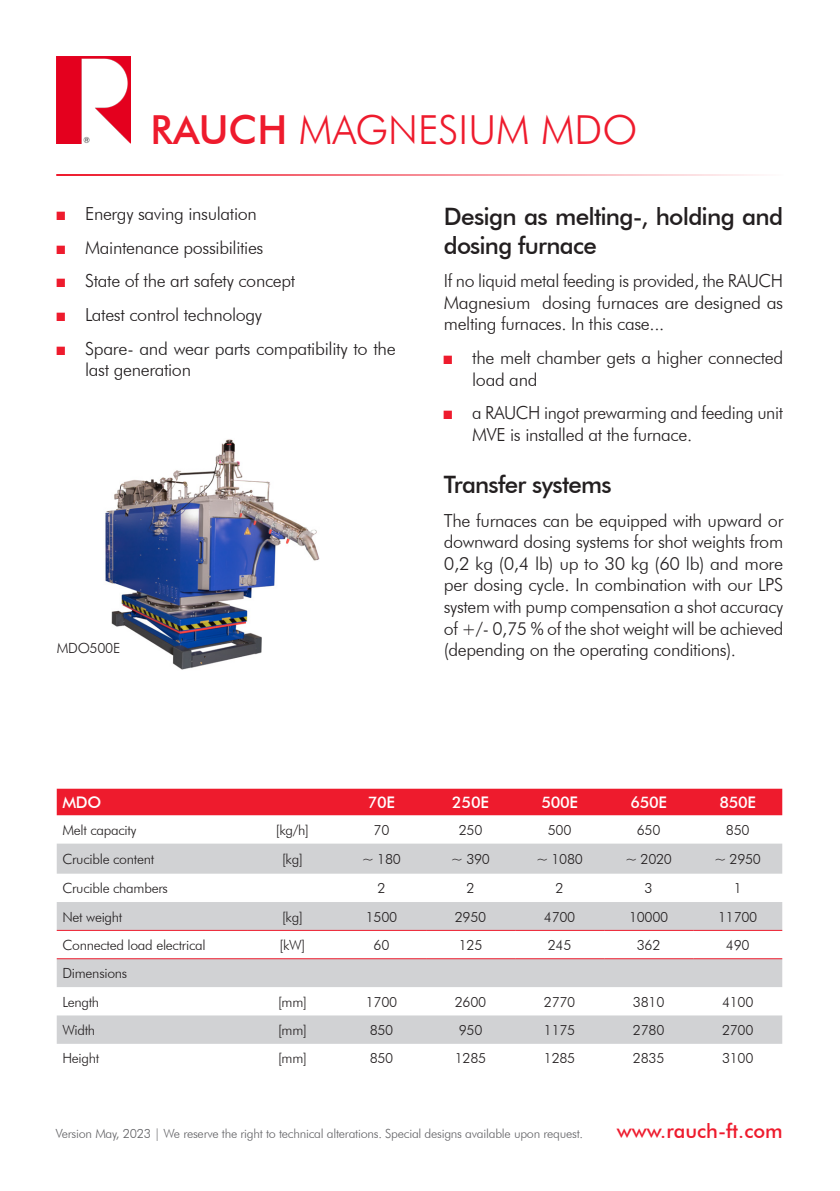
<style>
.page{position:relative;width:840px;height:1191px;background:#fff}
.page>*{position:absolute;margin:0;border:0;box-sizing:border-box;transform-origin:0 0}
.t1{font:300 40px "Futura BT";color:#ee1b2d}
.Headline{font:500 24px/28.8px "Futura BT";letter-spacing:-.03em;color:#231f20}
.t2{font:500 20px "Futura BT";color:#ee1b2d}
.Body{font:300 18px/21.6px "Futura BT";letter-spacing:-.02em;color:#231f20}
.Zelleninhalt{font:500 16px "Futura BT";letter-spacing:-.02em;color:#fff}
.Zelleninhalt-2{font:300 14px "Futura BT";letter-spacing:-.02em;color:#231f20}
.Bildbeschriftung{font:300 14px "Futura BT";letter-spacing:-.02em;color:#231f20}
.t3{font:300 12.6px "Futura BT";letter-spacing:-.02em;color:#636366}
.s1{font-weight:500}
.s2{font-family:"Arial Narrow";font-weight:400;color:#ee1b2d}
</style>
<div class="page">
<hr style="left:56px;top:174px;width:727px;height:2px;background:#ee1b2d">
<img style="left:56px;top:57px;width:74px;height:86px">
<div style="left:57px;top:788px;width:724px;height:27px;background:#ee1b2d"></div>
<svg style="left:57px;top:843px;width:724px;height:200px;fill:#d1d2d4"></svg>
<hr style="left:57px;top:930px;width:191px;height:1px;background:#ee1b2d">
<hr style="left:248px;top:930px;width:89px;height:1px;background:#ee1b2d">
<hr style="left:337px;top:930px;width:89px;height:1px;background:#ee1b2d">
<hr style="left:426px;top:930px;width:89px;height:1px;background:#ee1b2d">
<hr style="left:515px;top:930px;width:88px;height:1px;background:#ee1b2d">
<hr style="left:603px;top:930px;width:89px;height:1px;background:#ee1b2d">
<hr style="left:692px;top:930px;width:89px;height:1px;background:#ee1b2d">
<hr style="left:57px;top:958px;width:191px;height:1px;background:#ee1b2d">
<hr style="left:248px;top:958px;width:89px;height:1px;background:#ee1b2d">
<hr style="left:337px;top:958px;width:89px;height:1px;background:#ee1b2d">
<hr style="left:426px;top:958px;width:89px;height:1px;background:#ee1b2d">
<hr style="left:515px;top:958px;width:88px;height:1px;background:#ee1b2d">
<hr style="left:603px;top:958px;width:89px;height:1px;background:#ee1b2d">
<hr style="left:692px;top:958px;width:89px;height:1px;background:#ee1b2d">
<img style="left:105px;top:439px;width:215px;height:231px">
<h1 class="t1" style="left:150px;top:105px;width:488px"><span class="s1">RAUCH</span> MAGNESIUM MDO</h1>
<p class="Body" style="left:57px;top:203px;width:201px"><span class="s2">■</span> Energy saving insulation</p>
<p class="Body" style="left:57px;top:236px;width:208px"><span class="s2">■</span> Maintenance possibilities</p>
<p class="Body" style="left:57px;top:270px;width:240px"><span class="s2">■</span> State of the art safety concept</p>
<p class="Body" style="left:57px;top:304px;width:207px"><span class="s2">■</span> Latest control technology</p>
<p class="Body" style="left:85px;top:337px;width:312px;text-indent:-28px"><span class="s2">■</span> Spare- and wear parts compatibility to the last generation</p>
<p class="Bildbeschriftung" style="left:57px;top:639px;width:65px">MDO500E</p>
<p class="Headline" style="left:443px;top:202px;width:341px">Design as melting-, holding and dosing furnace</p>
<p class="Body" style="left:443px;top:270px;width:341px;text-align:justify">If no liquid metal feeding is provided, the RAUCH Magnesium dosing furnaces are designed as melting furnaces. In this case...</p>
<p class="Body" style="left:472px;top:347px;width:312px;text-indent:-28px"><span class="s2">■</span> the melt chamber gets a higher connected load and</p>
<p class="Body" style="left:472px;top:402px;width:312px;text-indent:-28px"><span class="s2">■</span> a RAUCH ingot prewarming and feeding unit<br>MVE is installed at the furnace.</p>
<p class="Headline" style="left:443px;top:470px;width:169px">Transfer systems</p>
<p class="Body" style="left:443px;top:509px;width:341px;text-align:justify">The furnaces can be equipped with upward or downward dosing systems for shot weights from 0,2 kg (0,4 lb) up to 30 kg (60 lb) and more per dosing cycle. In combination with our LPS system with pump compensation a shot accuracy of +/- 0,75 % of the shot weight will be achieved (depending on the operating conditions).</p>
<p class="Zelleninhalt" style="left:62px;top:792px;width:40px">MDO</p>
<p class="Zelleninhalt" style="left:368px;top:792px;width:29px">70E</p>
<p class="Zelleninhalt" style="left:452px;top:792px;width:38px">250E</p>
<p class="Zelleninhalt" style="left:541px;top:792px;width:38px">500E</p>
<p class="Zelleninhalt" style="left:630px;top:792px;width:38px">650E</p>
<p class="Zelleninhalt" style="left:719px;top:792px;width:38px">850E</p>
<p class="Zelleninhalt-2" style="left:62px;top:821px;width:75px">Melt capacity</p>
<p class="Zelleninhalt-2" style="left:276px;top:821px;width:35px">[kg/h]</p>
<p class="Zelleninhalt-2" style="left:373px;top:821px;width:17px">70</p>
<p class="Zelleninhalt-2" style="left:458px;top:821px;width:25px">250</p>
<p class="Zelleninhalt-2" style="left:547px;top:821px;width:25px">500</p>
<p class="Zelleninhalt-2" style="left:636px;top:821px;width:25px">650</p>
<p class="Zelleninhalt-2" style="left:725px;top:821px;width:25px">850</p>
<p class="Zelleninhalt-2" style="left:62px;top:850px;width:93px">Crucible content</p>
<p class="Zelleninhalt-2" style="left:282px;top:850px;width:22px">[kg]</p>
<p class="Zelleninhalt-2" style="left:362px;top:850px;width:40px">~ 180</p>
<p class="Zelleninhalt-2" style="left:451px;top:850px;width:40px">~ 390</p>
<p class="Zelleninhalt-2" style="left:536px;top:850px;width:48px">~ 1080</p>
<p class="Zelleninhalt-2" style="left:625px;top:850px;width:48px">~ 2020</p>
<p class="Zelleninhalt-2" style="left:714px;top:850px;width:48px">~ 2950</p>
<p class="Zelleninhalt-2" style="left:62px;top:879px;width:107px">Crucible chambers</p>
<p class="Zelleninhalt-2" style="left:377px;top:879px;width:10px">2</p>
<p class="Zelleninhalt-2" style="left:466px;top:879px;width:10px">2</p>
<p class="Zelleninhalt-2" style="left:555px;top:879px;width:10px">2</p>
<p class="Zelleninhalt-2" style="left:644px;top:879px;width:10px">3</p>
<p class="Zelleninhalt-2" style="left:733px;top:879px;width:10px">1</p>
<p class="Zelleninhalt-2" style="left:62px;top:908px;width:61px">Net weight</p>
<p class="Zelleninhalt-2" style="left:282px;top:908px;width:22px">[kg]</p>
<p class="Zelleninhalt-2" style="left:365px;top:908px;width:33px">1500</p>
<p class="Zelleninhalt-2" style="left:454px;top:908px;width:33px">2950</p>
<p class="Zelleninhalt-2" style="left:543px;top:908px;width:33px">4700</p>
<p class="Zelleninhalt-2" style="left:628px;top:908px;width:41px">10000</p>
<p class="Zelleninhalt-2" style="left:717px;top:908px;width:41px">11700</p>
<p class="Zelleninhalt-2" style="left:62px;top:936px;width:145px">Connected load electrical</p>
<p class="Zelleninhalt-2" style="left:279px;top:936px;width:27px">[kW]</p>
<p class="Zelleninhalt-2" style="left:373px;top:936px;width:17px">60</p>
<p class="Zelleninhalt-2" style="left:458px;top:936px;width:25px">125</p>
<p class="Zelleninhalt-2" style="left:547px;top:936px;width:25px">245</p>
<p class="Zelleninhalt-2" style="left:636px;top:936px;width:25px">362</p>
<p class="Zelleninhalt-2" style="left:725px;top:936px;width:25px">490</p>
<p class="Zelleninhalt-2" style="left:62px;top:964px;width:66px">Dimensions</p>
<p class="Zelleninhalt-2" style="left:62px;top:993px;width:38px">Length</p>
<p class="Zelleninhalt-2" style="left:278px;top:993px;width:30px">[mm]</p>
<p class="Zelleninhalt-2" style="left:365px;top:993px;width:33px">1700</p>
<p class="Zelleninhalt-2" style="left:454px;top:993px;width:33px">2600</p>
<p class="Zelleninhalt-2" style="left:543px;top:993px;width:33px">2770</p>
<p class="Zelleninhalt-2" style="left:632px;top:993px;width:33px">3810</p>
<p class="Zelleninhalt-2" style="left:721px;top:993px;width:33px">4100</p>
<p class="Zelleninhalt-2" style="left:62px;top:1021px;width:34px">Width</p>
<p class="Zelleninhalt-2" style="left:278px;top:1021px;width:30px">[mm]</p>
<p class="Zelleninhalt-2" style="left:369px;top:1021px;width:25px">850</p>
<p class="Zelleninhalt-2" style="left:458px;top:1021px;width:25px">950</p>
<p class="Zelleninhalt-2" style="left:543px;top:1021px;width:33px">1175</p>
<p class="Zelleninhalt-2" style="left:632px;top:1021px;width:33px">2780</p>
<p class="Zelleninhalt-2" style="left:721px;top:1021px;width:33px">2700</p>
<p class="Zelleninhalt-2" style="left:62px;top:1049px;width:38px">Height</p>
<p class="Zelleninhalt-2" style="left:278px;top:1049px;width:30px">[mm]</p>
<p class="Zelleninhalt-2" style="left:369px;top:1049px;width:25px">850</p>
<p class="Zelleninhalt-2" style="left:454px;top:1049px;width:33px">1285</p>
<p class="Zelleninhalt-2" style="left:543px;top:1049px;width:33px">1285</p>
<p class="Zelleninhalt-2" style="left:632px;top:1049px;width:33px">2835</p>
<p class="Zelleninhalt-2" style="left:721px;top:1049px;width:33px">3100</p>
<p class="t3" style="left:56px;top:1126px;width:528px">Version May, 2023 | We reserve the right to technical alterations. Special designs available upon request.</p>
<p class="t2" style="left:616px;top:1118px;width:167px">www.rauch-ft.com</p>
</div>
